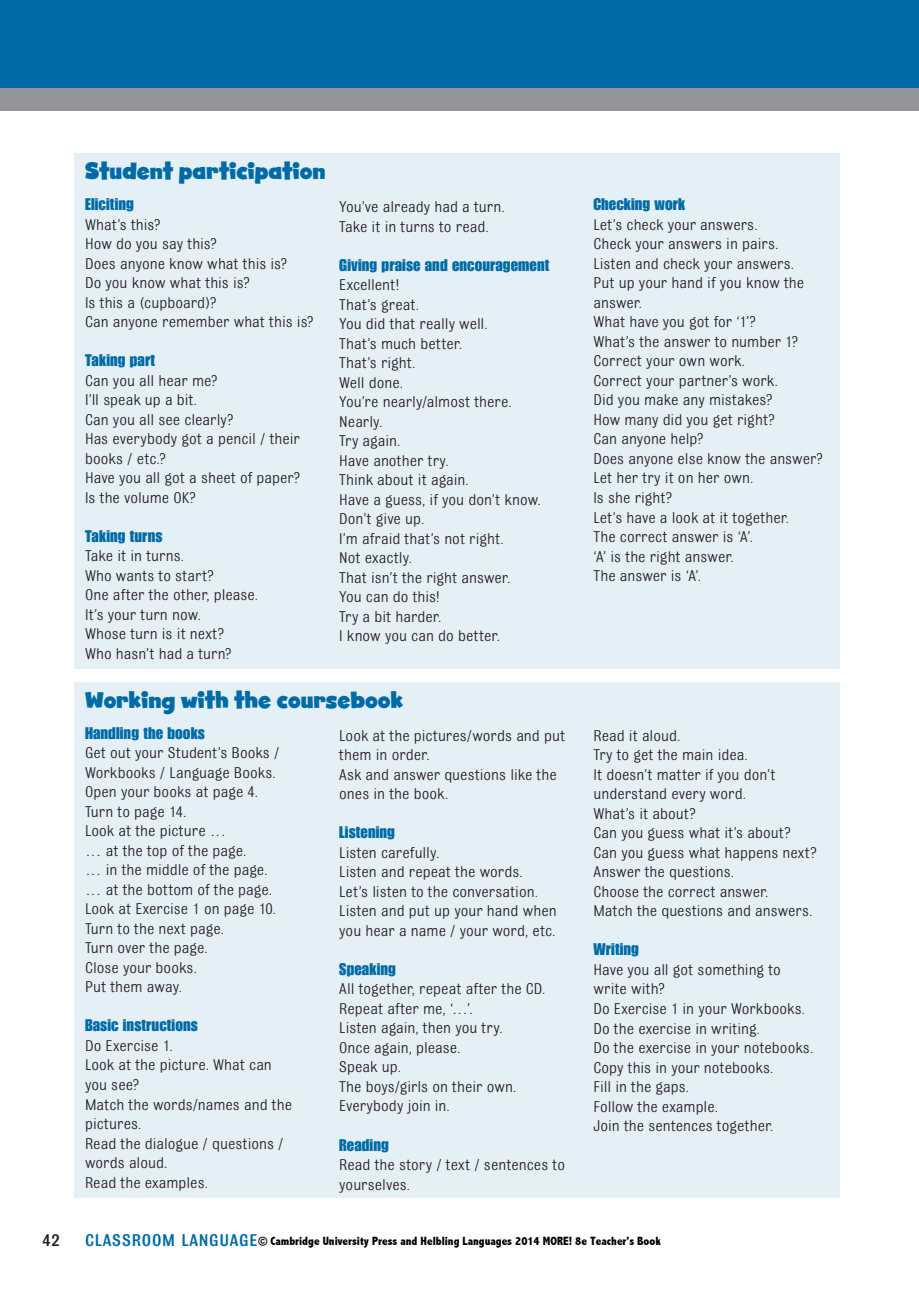
<style>
.page{position:relative;width:919px;height:1289px;background:#fff}
.page>*{position:absolute;margin:0;border:0;box-sizing:border-box;transform-origin:0 0}
.t1{font:24px "Ghost Kid AOE";letter-spacing:.005em;color:#006ba7;scale:.95 1}
.t2{font:500 18px "Bulldog";letter-spacing:.04em;color:#006ba7}
.t3{font:500 18px "Bulldog";color:#231f20}
.t4{font:16.5px/19.5px "Bulldog";color:#231f20}
.t5{font:16.5px "Impact LT Std";letter-spacing:.005em;color:#006ba7}
.t6{font:800 12px "Abadi MT Condensed";color:#000}
</style>
<div class="page">
<div style="left:0;top:0;width:906px;height:92px;background:#006ba7"></div>
<div style="left:0;top:89px;width:906px;height:22px;background:#939598"></div>
<div style="left:906px;top:0;width:12px;height:92px;background:#006ba7"></div>
<div style="left:906px;top:89px;width:12px;height:22px;background:#939598"></div>
<div style="left:74px;top:153px;width:766px;height:516px;background:#e5eff6"></div>
<div style="left:74px;top:681px;width:766px;height:516px;background:#e5eff6"></div>
<h1 class="t1" style="left:85px;top:157px;width:254px">Student participation</h1>
<p class="t5" style="left:85px;top:195px;width:50px">Eliciting</p>
<p class="t4" style="left:85px;top:214px;width:230px">What’s this?<br>How do you say this?<br>Does anyone know what this is?<br>Do you know what this is?<br>Is this a (cupboard)?<br>Can anyone remember what this is?</p>
<p class="t5" style="left:85px;top:351px;width:72px">Taking part</p>
<p class="t4" style="left:85px;top:370px;width:216px">Can you all hear me?<br>I’ll speak up a bit.<br>Can you all see clearly?<br>Has everybody got a pencil / their books / etc.?<br>Have you all got a sheet of paper?<br>Is the volume OK?</p>
<p class="t5" style="left:85px;top:526px;width:79px">Taking turns</p>
<p class="t4" style="left:85px;top:546px;width:174px">Take it in turns.<br>Who wants to start?<br>One after the other, please.<br>It’s your turn now.<br>Whose turn is it next?<br>Who hasn’t had a turn?</p>
<p class="t4" style="left:339px;top:197px;width:167px">You’ve already had a turn.<br>Take it in turns to read.</p>
<p class="t5" style="left:339px;top:255px;width:211px">Giving praise and encouragement</p>
<p class="t4" style="left:339px;top:275px;width:203px">Excellent!<br>That’s great.<br>You did that really well.<br>That’s much better.<br>That’s right.<br>Well done.<br>You’re nearly/almost there.<br>Nearly.<br>Try again.<br>Have another try.<br>Think about it again.<br>Have a guess, if you don’t know.<br>Don’t give up.<br>I’m afraid that’s not right.<br>Not exactly.<br>That isn’t the right answer.<br>You can do this!<br>Try a bit harder.<br>I know you can do better.</p>
<h1 class="t1" style="left:85px;top:685px;width:336px">Working with the coursebook</h1>
<p class="t5" style="left:85px;top:723px;width:121px">Handling the books</p>
<p class="t4" style="left:85px;top:743px;width:196px">Get out your Student’s Books /<br>Workbooks / Language Books.<br>Open your books at page 4.<br>Turn to page 14.<br>Look at the picture …<br>… at the top of the page.<br>… in the middle of the page. … at the bottom of the page.<br>Look at Exercise 1 on page 10.<br>Turn to the next page.<br>Turn over the page.<br>Close your books.<br>Put them away.</p>
<p class="t5" style="left:85px;top:1015px;width:114px">Basic instructions</p>
<p class="t4" style="left:85px;top:1035px;width:208px">Do Exercise 1.<br>Look at the picture. What can you see?<br>Match the words/names and the pictures.<br>Read the dialogue / questions / words aloud.<br>Read the examples.</p>
<p class="t4" style="left:339px;top:725px;width:227px">Look at the pictures/words and put them in order.<br>Ask and answer questions like the ones in the book.</p>
<p class="t5" style="left:339px;top:822px;width:57px">Listening</p>
<p class="t4" style="left:339px;top:842px;width:219px">Listen carefully.<br>Listen and repeat the words.<br>Let’s listen to the conversation.<br>Listen and put up your hand when you hear a name / your word, etc.</p>
<p class="t5" style="left:339px;top:959px;width:58px">Speaking</p>
<p class="t4" style="left:339px;top:979px;width:208px">All together, repeat after the CD.<br>Repeat after me, ‘…’.<br>Listen again, then you try.<br>Once again, please.<br>Speak up.<br>The boys/girls on their own.<br>Everybody join in.</p>
<p class="t5" style="left:339px;top:1134px;width:51px">Reading</p>
<p class="t4" style="left:339px;top:1154px;width:227px">Read the story / text / sentences to yourselves.</p>
<p class="t5" style="left:593px;top:195px;width:93px">Checking work</p>
<p class="t4" style="left:593px;top:214px;width:230px">Let’s check your answers.<br>Check your answers in pairs.<br>Listen and check your answers.<br>Put up your hand if you know the answer.<br>What have you got for ‘1’?<br>What’s the answer to number 1?<br>Correct your own work.<br>Correct your partner’s work.<br>Did you make any mistakes?<br>How many did you get right?<br>Can anyone help?<br>Does anyone else know the answer?<br>Let her try it on her own.<br>Is she right?<br>Let’s have a look at it together.<br>The correct answer is ‘A’.<br>‘A’ is the right answer.<br>The answer is ‘A’.</p>
<p class="t4" style="left:593px;top:725px;width:224px">Read it aloud.<br>Try to get the main idea.<br>It doesn’t matter if you don’t understand every word.<br>What’s it about?<br>Can you guess what it’s about?<br>Can you guess what happens next?<br>Answer the questions.<br>Choose the correct answer.<br>Match the questions and answers.</p>
<p class="t5" style="left:593px;top:940px;width:47px">Writing</p>
<p class="t4" style="left:593px;top:959px;width:221px">Have you all got something to write with?<br>Do Exercise 1 in your Workbooks.<br>Do the exercise in writing.<br>Do the exercise in your notebooks.<br>Copy this in your notebooks.<br>Fill in the gaps.<br>Follow the example.<br>Join the sentences together.</p>
<p class="t3" style="left:42px;top:1231px;width:19px">42</p>
<p class="t2" style="left:85px;top:1231px;width:174px">CLASSROOM LANGUAGE</p>
<p class="t6" style="left:258px;top:1234px;width:403px">© Cambridge University Press and Helbling Languages 2014 MORE! 8e Teacher's Book</p>
</div>
